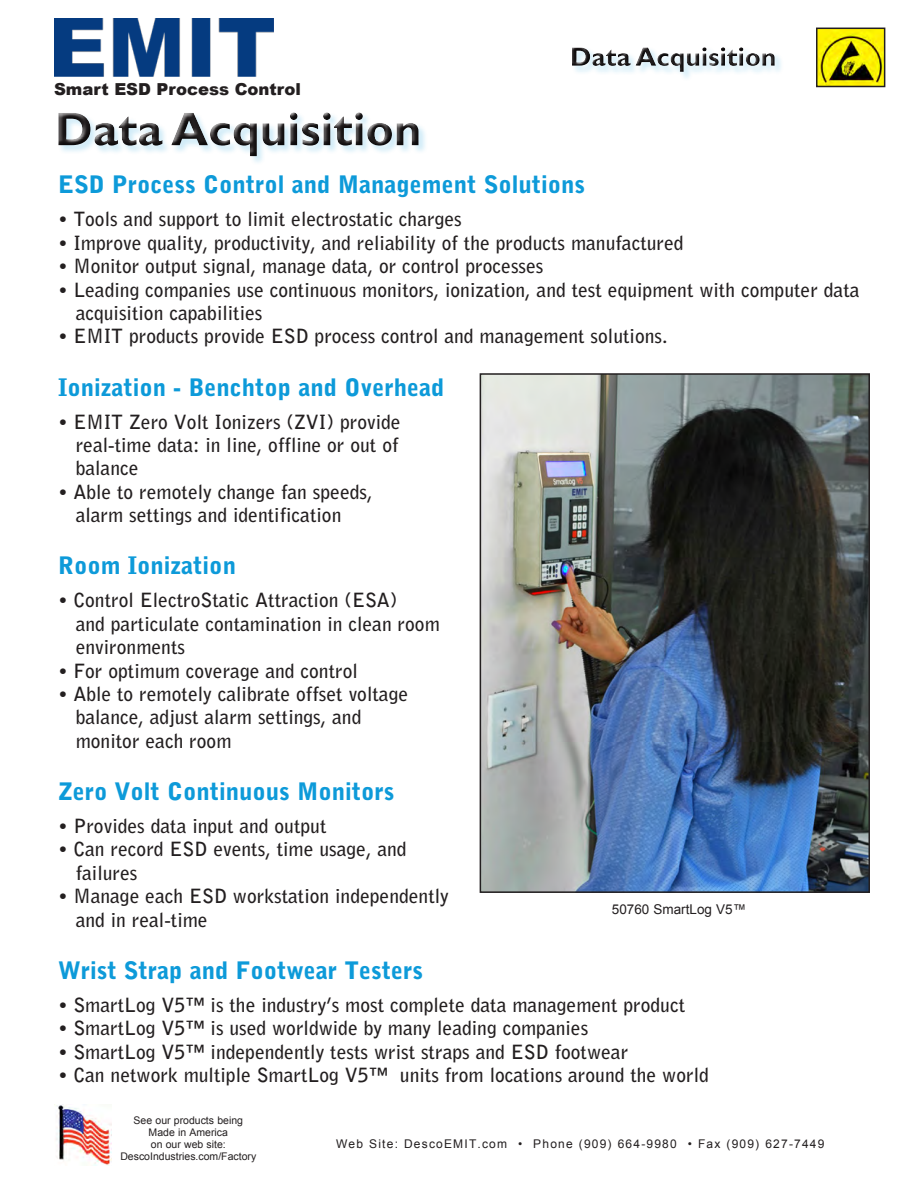
<style>
.page{position:relative;width:918px;height:1188px;background:#fff}
.page>*{position:absolute;margin:0;border:0;box-sizing:border-box;transform-origin:0 0}
.t1{font:900 24px "Bell Gothic Std";color:#0d9ad9}
.t2{font:700 19.5px "Bell Gothic Std";color:#231f20}
.t3{font:900 16.5px "Arial";color:#231f20}
.t4{font:13.5px "Arial";color:#231f20}
.t5{font:12px "Arial";letter-spacing:.1em;color:#231f20}
.t6{font:10.5px/12px "Arial";color:#231f20;text-align:center}
</style>
<div class="page">
<img style="left:819px;top:31px;width:63px;height:53px">
<div style="left:816px;top:28px;width:69px;height:59px;border:2px solid #231f20"></div>
<img style="left:55px;top:18px;width:219px;height:59px">
<img style="left:56px;top:1105px;width:55px;height:60px">
<img style="left:483px;top:376px;width:384px;height:514px">
<div style="left:480px;top:373px;width:390px;height:520px;border:2px solid #231f20"></div>
<div style="left:54px;top:111px;width:370px;height:50px;background:#231f20;opacity:.75"></div>
<div style="left:569px;top:45px;width:210px;height:30px;background:#231f20;opacity:.75"></div>
<p class="t3" style="left:54px;top:77px;width:249px">Smart ESD Process Control</p>
<p class="t1" style="left:58px;top:171px;width:529px">ESD Process Control and Management Solutions</p>
<p class="t2" style="left:58px;top:208px;width:405px">• Tools and support to limit electrostatic charges</p>
<p class="t2" style="left:58px;top:231px;width:627px">• Improve quality, productivity, and reliability of the products manufactured</p>
<p class="t2" style="left:58px;top:254px;width:487px">• Monitor output signal, manage data, or control processes</p>
<p class="t2" style="left:58px;top:278px;width:803px">• Leading companies use continuous monitors, ionization, and test equipment with computer data</p>
<p class="t2" style="left:76px;top:301px;width:188px">acquisition capabilities</p>
<p class="t2" style="left:58px;top:325px;width:611px">• EMIT products provide ESD process control and management solutions.</p>
<p class="t1" style="left:58px;top:373px;width:388px">Ionization - Benchtop and Overhead</p>
<p class="t2" style="left:58px;top:410px;width:344px">• EMIT Zero Volt Ionizers (ZVI) provide</p>
<p class="t2" style="left:76px;top:433px;width:324px">real-time data: in line, offline or out of</p>
<p class="t2" style="left:76px;top:457px;width:64px">balance</p>
<p class="t2" style="left:58px;top:480px;width:316px">• Able to remotely change fan speeds,</p>
<p class="t2" style="left:76px;top:503px;width:267px">alarm settings and identification</p>
<p class="t1" style="left:58px;top:552px;width:179px">Room Ionization</p>
<p class="t2" style="left:58px;top:589px;width:341px">• Control ElectroStatic Attraction (ESA)</p>
<p class="t2" style="left:76px;top:612px;width:366px">and particulate contamination in clean room</p>
<p class="t2" style="left:76px;top:635px;width:111px">environments</p>
<p class="t2" style="left:58px;top:659px;width:301px">• For optimum coverage and control</p>
<p class="t2" style="left:58px;top:682px;width:352px">• Able to remotely calibrate offset voltage</p>
<p class="t2" style="left:76px;top:706px;width:287px">balance, adjust alarm settings, and</p>
<p class="t2" style="left:76px;top:729px;width:157px">monitor each room</p>
<p class="t1" style="left:58px;top:777px;width:338px">Zero Volt Continuous Monitors</p>
<p class="t2" style="left:58px;top:814px;width:270px">• Provides data input and output</p>
<p class="t2" style="left:58px;top:838px;width:350px">• Can record ESD events, time usage, and</p>
<p class="t2" style="left:76px;top:861px;width:63px">failures</p>
<p class="t2" style="left:58px;top:884px;width:392px">• Manage each ESD workstation independently</p>
<p class="t2" style="left:76px;top:908px;width:134px">and in real-time</p>
<p class="t1" style="left:58px;top:956px;width:367px">Wrist Strap and Footwear Testers</p>
<p class="t2" style="left:58px;top:993px;width:629px">• SmartLog V5™ is the industry’s most complete data management product</p>
<p class="t2" style="left:58px;top:1016px;width:532px">• SmartLog V5™ is used worldwide by many leading companies</p>
<p class="t2" style="left:58px;top:1040px;width:572px">• SmartLog V5™ independently tests wrist straps and ESD footwear</p>
<p class="t2" style="left:58px;top:1063px;width:652px">• Can network multiple SmartLog V5™ units from locations around the world</p>
<p class="t4" style="left:612px;top:900px;width:136px">50760 SmartLog V5™</p>
<p class="t6" style="left:134px;top:1114px;width:111px">See our products being</p>
<p class="t6" style="left:149px;top:1126px;width:81px">Made in America</p>
<p class="t6" style="left:120px;top:1138px;width:137px">on our web site:<br>DescoIndustries.com/Factory</p>
<p class="t5" style="left:336px;top:1135px;width:490px">Web Site: DescoEMIT.com • Phone (909) 664-9980 • Fax (909) 627-7449</p>
</div>
